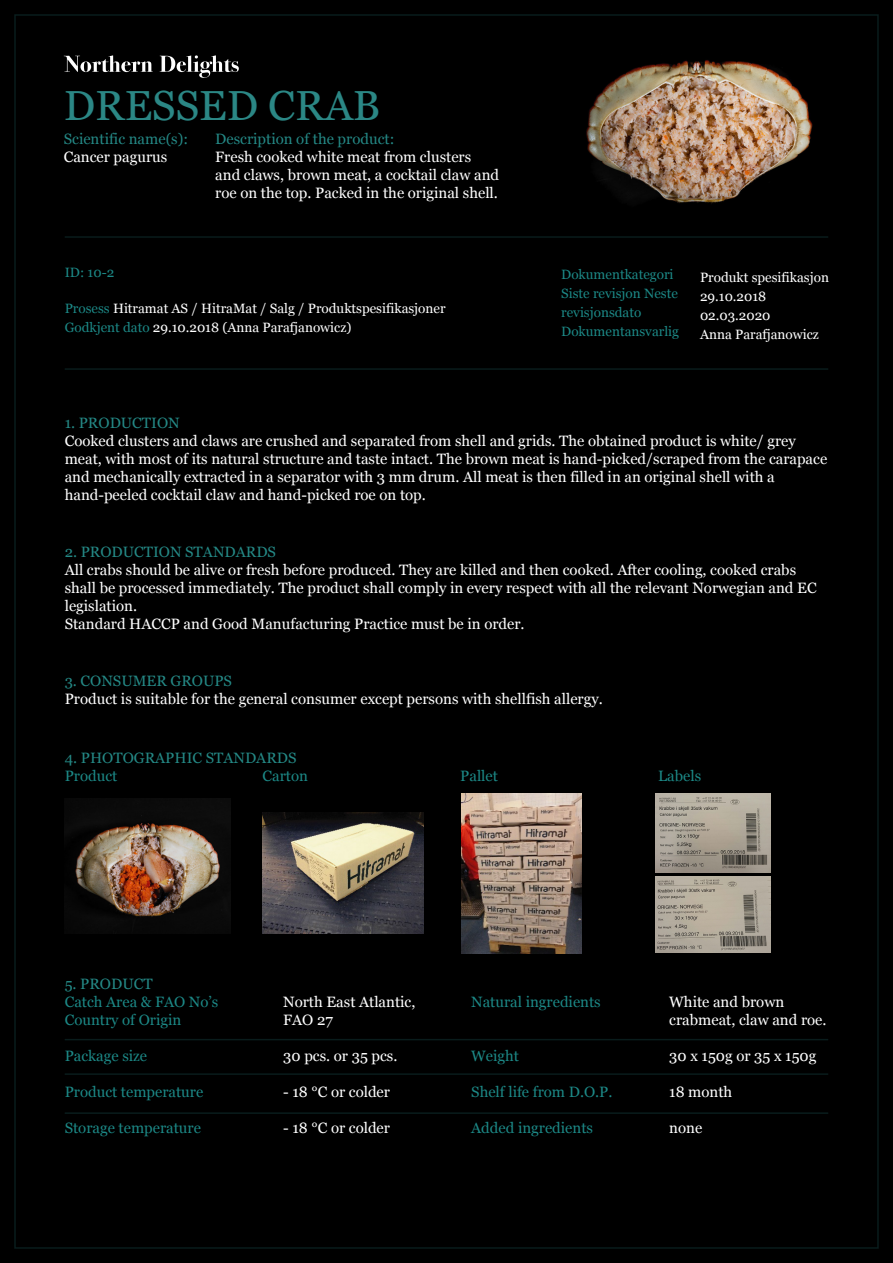
<style>
.page{position:relative;width:893px;height:1263px;background:#000}
.page>*{position:absolute;margin:0;border:0;box-sizing:border-box;transform-origin:0 0}
.t1{font:42px "Georgia";color:#2b8785}
.t2{font:15px/18px "Georgia";color:#fff}
.t3{font:15px/18px "Georgia";color:#1c8886}
.t4{font:15px "Georgia";color:#248885}
.t5{font:13.5px/19.2px "Georgia";color:#fff}
.t6{font:13.5px/19.2px "Georgia";color:#1c8886}
.s1{color:#1c8886}
</style>
<div class="page">
<img style="left:586px;top:60px;width:227px;height:144px">
<hr style="left:65px;top:236px;width:763px;height:2px;background:#091c1c">
<hr style="left:65px;top:368px;width:763px;height:2px;background:#091c1c">
<hr style="left:65px;top:1039px;width:763px;height:1px;background:#091c1c">
<hr style="left:65px;top:1073px;width:763px;height:2px;background:#091c1c">
<hr style="left:65px;top:1112px;width:763px;height:2px;background:#091c1c">
<svg style="left:64px;top:55px;width:89px;height:17px"></svg>
<svg style="left:160px;top:55px;width:79px;height:23px"></svg>
<img style="left:655px;top:794px;width:115px;height:79px">
<img style="left:655px;top:876px;width:116px;height:77px">
<img style="left:461px;top:794px;width:120px;height:159px">
<img style="left:263px;top:813px;width:161px;height:121px">
<img style="left:65px;top:798px;width:165px;height:136px">
<h1 class="t1" style="left:64px;top:75px;width:318px">DRESSED CRAB</h1>
<p class="t4" style="left:64px;top:128px;width:126px">Scientific name(s):</p>
<p class="t2" style="left:64px;top:148px;width:105px">Cancer pagurus</p>
<p class="t4" style="left:215px;top:128px;width:181px">Description of the product:</p>
<p class="t2" style="left:215px;top:148px;width:285px">Fresh cooked white meat from clusters and claws, brown meat, a cocktail claw and roe on the top. Packed in the original shell.</p>
<p class="t6" style="left:65px;top:262px;width:51px">ID: 10-2</p>
<p class="t5" style="left:65px;top:298px;width:382px"><span class="s1">Prosess</span> Hitramat AS / HitraMat / Salg / Produktspesifikasjoner<br><span class="s1">Godkjent dato</span> 29.10.2018 (Anna Parafjanowicz)</p>
<p class="t6" style="left:561px;top:264px;width:119px">Dokumentkategori<br>Siste revisjon Neste revisjonsdato<br>Dokumentansvarlig</p>
<p class="t5" style="left:700px;top:267px;width:130px">Produkt spesifikasjon<br>29.10.2018<br>02.03.2020<br>Anna Parafjanowicz</p>
<p class="t4" style="left:65px;top:412px;width:116px">1. PRODUCTION</p>
<p class="t2" style="left:65px;top:432px;width:764px">Cooked clusters and claws are crushed and separated from shell and grids. The obtained product is white/ grey meat, with most of its natural structure and taste intact. The brown meat is hand-picked/scraped from the carapace and mechanically extracted in a separator with 3 mm drum. All meat is then filled in an original shell with a hand-peeled cocktail claw and hand-picked roe on top.</p>
<p class="t4" style="left:65px;top:541px;width:213px">2. PRODUCTION STANDARDS</p>
<p class="t2" style="left:65px;top:561px;width:753px">All crabs should be alive or fresh before produced. They are killed and then cooked. After cooling, cooked crabs shall be processed immediately. The product shall comply in every respect with all the relevant Norwegian and EC legislation.<br>Standard HACCP and Good Manufacturing Practice must be in order.</p>
<p class="t4" style="left:65px;top:670px;width:169px">3. CONSUMER GROUPS</p>
<p class="t2" style="left:65px;top:690px;width:540px">Product is suitable for the general consumer except persons with shellfish allergy.</p>
<p class="t4" style="left:65px;top:747px;width:233px">4. PHOTOGRAPHIC STANDARDS</p>
<p class="t3" style="left:65px;top:766px;width:54px">Product</p>
<p class="t3" style="left:262px;top:766px;width:47px">Carton</p>
<p class="t3" style="left:460px;top:766px;width:39px">Pallet</p>
<p class="t3" style="left:658px;top:766px;width:45px">Labels</p>
<p class="t4" style="left:65px;top:973px;width:89px">5. PRODUCT</p>
<p class="t3" style="left:65px;top:992px;width:155px">Catch Area &amp; FAO No’s<br>Country of Origin</p>
<p class="t3" style="left:65px;top:1046px;width:84px">Package size</p>
<p class="t3" style="left:65px;top:1082px;width:140px">Product temperature</p>
<p class="t3" style="left:65px;top:1118px;width:138px">Storage temperature</p>
<p class="t2" style="left:283px;top:992px;width:134px">North East Atlantic,<br>FAO 27</p>
<p class="t2" style="left:283px;top:1046px;width:116px">30 pcs. or 35 pcs.</p>
<p class="t2" style="left:283px;top:1082px;width:108px">- 18 °C or colder</p>
<p class="t2" style="left:283px;top:1118px;width:108px">- 18 °C or colder</p>
<p class="t3" style="left:471px;top:992px;width:131px">Natural ingredients</p>
<p class="t3" style="left:471px;top:1046px;width:49px">Weight</p>
<p class="t3" style="left:471px;top:1082px;width:143px">Shelf life from D.O.P.</p>
<p class="t3" style="left:471px;top:1118px;width:123px">Added ingredients</p>
<p class="t2" style="left:669px;top:992px;width:159px">White and brown crabmeat, claw and roe.</p>
<p class="t2" style="left:669px;top:1046px;width:149px">30 x 150g or 35 x 150g</p>
<p class="t2" style="left:669px;top:1082px;width:65px">18 month</p>
<p class="t2" style="left:669px;top:1118px;width:35px">none</p>
</div>
